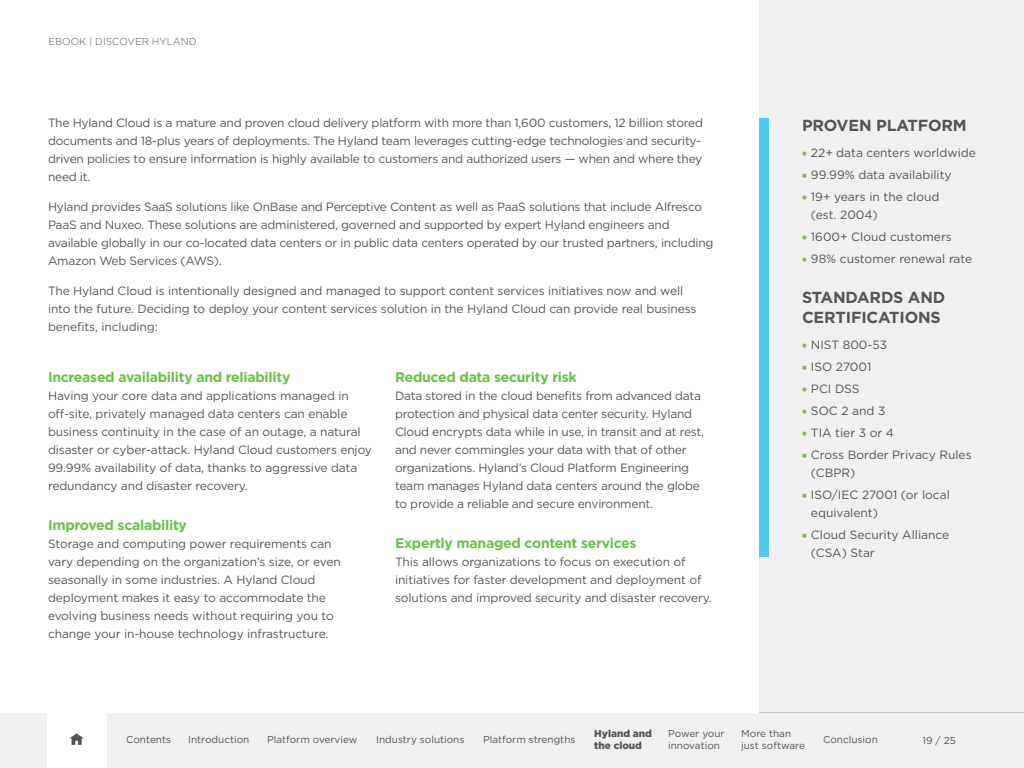
<style>
.page{position:relative;width:1024px;height:768px;background:#fff}
.page>*{position:absolute;margin:0;border:0;box-sizing:border-box;transform-origin:0 0}
.t1{font:700 16px/20px "Gotham";letter-spacing:-.01em;color:#54565a}
.t2{font:700 16px "Gotham";letter-spacing:-.01em;color:#52555b}
.t3{font:700 14px "Gotham";letter-spacing:-.02em;color:#6abf4b}
.t4{font:12px/18px "Gotham HTF";letter-spacing:-.01em;color:#52555b}
.t5{font:12px/18px "Gotham";letter-spacing:-.02em;color:#52555b}
.t6{font:12px/22px "Gotham";color:#52555b}
.t7{font:10px/12px "Gotham";color:#52555b}
.t8{font:300 10px "Gotham";color:#52555b}
.t9{font:900 10px/12px "Gotham";color:#52555b}
</style>
<div class="page">
<div style="left:0;top:713px;width:1024px;height:55px;background:#f1efef"></div>
<div style="left:47px;top:713px;width:59px;height:55px;background:#fff"></div>
<svg style="left:69px;top:733px;width:15px;height:12px"></svg>
<div style="left:759px;top:0;width:265px;height:713px;background:#f1efef"></div>
<hr style="left:759px;top:712px;width:265px;height:1px;background:#c8c7c7">
<div style="left:759px;top:118px;width:9px;height:439px;background:#54c8e8"></div>
<p class="t8" style="left:48px;top:35px;width:150px">EBOOK | DISCOVER HYLAND</p>
<p class="t5" style="left:48px;top:114px;width:657px">The Hyland Cloud is a mature and proven cloud delivery platform with more than 1,600 customers, 12 billion stored documents and 18-plus years of deployments. The Hyland team leverages cutting-edge technologies and security&shy;driven policies to ensure information is highly available to customers and authorized users — when and where they need it.</p>
<p class="t5" style="left:48px;top:198px;width:667px">Hyland provides SaaS solutions like OnBase and Perceptive Content as well as PaaS solutions that include Alfresco PaaS and Nuxeo. These solutions are administered, governed and supported by expert Hyland engineers and available globally in our co-located data centers or in public data centers operated by our trusted partners, including Amazon Web Services (AWS).</p>
<p class="t5" style="left:48px;top:282px;width:650px">The Hyland Cloud is intentionally designed and managed to support content services initiatives now and well into the future. Deciding to deploy your content services solution in the Hyland Cloud can provide real business benefits, including:</p>
<p class="t3" style="left:48px;top:368px;width:244px">Increased availability and reliability</p>
<p class="t4" style="left:48px;top:387px;width:326px">Having your core data and applications managed in off-site, privately managed data centers can enable business continuity in the case of an outage, a natural disaster or cyber-attack. Hyland Cloud customers enjoy 99.99% availability of data, thanks to aggressive data redundancy and disaster recovery.</p>
<p class="t3" style="left:48px;top:516px;width:141px">Improved scalability</p>
<p class="t4" style="left:48px;top:535px;width:294px">Storage and computing power requirements can vary depending on the organization’s size, or even seasonally in some industries. A Hyland Cloud deployment makes it easy to accommodate the evolving business needs without requiring you to change your in-house technology infrastructure.</p>
<p class="t3" style="left:395px;top:368px;width:183px">Reduced data security risk</p>
<p class="t4" style="left:395px;top:387px;width:311px">Data stored in the cloud benefits from advanced data protection and physical data center security. Hyland Cloud encrypts data while in use, in transit and at rest, and never commingles your data with that of other organizations. Hyland’s Cloud Platform Engineering team manages Hyland data centers around the globe to provide a reliable and secure environment.</p>
<p class="t3" style="left:395px;top:534px;width:243px">Expertly managed content services</p>
<p class="t4" style="left:395px;top:553px;width:318px">This allows organizations to focus on execution of initiatives for faster development and deployment of solutions and improved security and disaster recovery.</p>
<h1 class="t2" style="left:802px;top:114px;width:166px">PROVEN PLATFORM</h1>
<p class="t6" style="left:811px;top:141px;width:166px">22+ data centers worldwide<br>99.99% data availability<br>19+ years in the cloud</p>
<p class="t6" style="left:811px;top:203px;width:163px">(est. 2004)<br>1600+ Cloud customers<br>98% customer renewal rate</p>
<h1 class="t1" style="left:802px;top:287px;width:145px">STANDARDS AND<br>CERTIFICATIONS</h1>
<p class="t6" style="left:811px;top:333px;width:162px">NIST 800-53<br>ISO 27001<br>PCI DSS<br>SOC 2 and 3<br>TIA tier 3 or 4<br>Cross Border Privacy Rules</p>
<p class="t6" style="left:811px;top:461px;width:140px">(CBPR)<br>ISO/IEC 27001 (or local</p>
<p class="t6" style="left:811px;top:501px;width:140px">equivalent)<br>Cloud Security Alliance</p>
<p class="t5" style="left:811px;top:543px;width:65px">(CSA) Star</p>
<p class="t7" style="left:126px;top:733px;width:46px">Contents</p>
<p class="t7" style="left:188px;top:733px;width:63px">Introduction</p>
<p class="t7" style="left:267px;top:733px;width:92px">Platform overview</p>
<p class="t7" style="left:376px;top:733px;width:90px">Industry solutions</p>
<p class="t7" style="left:483px;top:733px;width:94px">Platform strengths</p>
<p class="t9" style="left:594px;top:728px;width:59px">Hyland and the cloud</p>
<p class="t7" style="left:668px;top:727px;width:58px">Power your innovation</p>
<p class="t7" style="left:741px;top:727px;width:65px">More than just software</p>
<p class="t7" style="left:823px;top:733px;width:56px">Conclusion</p>
<p class="t7" style="left:923px;top:734px;width:35px">19 / 25</p>
</div>
